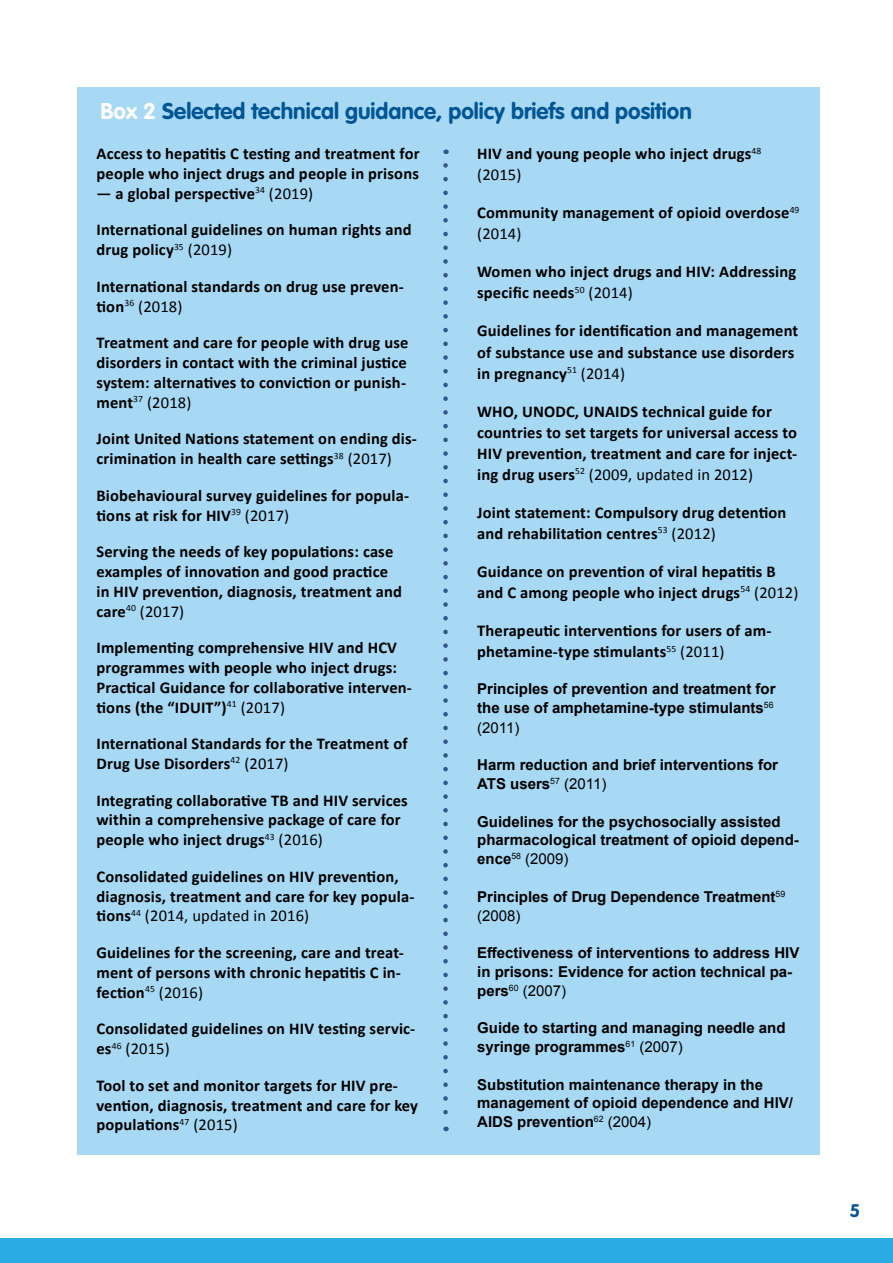
<style>
.page{position:relative;width:893px;height:1263px;background:#fff}
.page>*{position:absolute;margin:0;border:0;box-sizing:border-box;transform-origin:0 0}
.t1{font:700 22.5px "VAG Rounded LT Pro";color:#005594}
.t2{font:700 18px "VAG Rounded LT Pro";color:#005594}
.t3{font:700 16.5px/19.8px "Calibri";letter-spacing:.01em;color:#000}
.t4{font:700 15px/18.8px "Arial";color:#000}
.s1{color:#fff}
.s2{font-weight:400}
</style>
<div class="page">
<div style="left:0;top:1238px;width:893px;height:25px;background:#29abe2"></div>
<div style="left:77px;top:87px;width:742px;height:1067px;background:#a7d8f4"></div>
<svg style="left:443px;top:165px;width:5px;height:966px"></svg>
<h1 class="t1" style="left:101px;top:97px;width:593px"><span class="s1">Box 2</span> Selected technical guidance, policy briefs and position</h1>
<p class="t3" style="left:97px;top:144px;width:325px">Access to hepatitis C testing and treatment for people who inject drugs and people in prisons</p>
<p class="t3" style="left:97px;top:183px;width:218px">— a global perspective<sup>34</sup> <span class="s2">(2019)</span></p>
<p class="t3" style="left:97px;top:220px;width:317px">International guidelines on human rights and drug policy<sup>35</sup> <span class="s2">(2019)</span></p>
<p class="t3" style="left:97px;top:276px;width:309px">International standards on drug use preven&shy;tion<sup>36</sup> <span class="s2">(2018)</span></p>
<p class="t3" style="left:97px;top:333px;width:314px">Treatment and care for people with drug use disorders in contact with the criminal justice system: alternatives to conviction or punish&shy;ment<sup>37</sup> <span class="s2">(2018)</span></p>
<p class="t3" style="left:96px;top:429px;width:322px">Joint United Nations statement on ending dis&shy;crimination in health care settings<sup>38</sup> <span class="s2">(2017)</span></p>
<p class="t3" style="left:96px;top:485px;width:314px">Biobehavioural survey guidelines for popula&shy;tions at risk for HIV<sup>39</sup> <span class="s2">(2017)</span></p>
<p class="t3" style="left:96px;top:542px;width:307px">Serving the needs of key populations: case examples of innovation and good practice in HIV prevention, diagnosis, treatment and care<sup>40</sup> <span class="s2">(2017)</span></p>
<p class="t3" style="left:96px;top:638px;width:317px">Implementing comprehensive HIV and HCV programmes with people who inject drugs:<br>Practical Guidance for collaborative interven&shy;tions (the “IDUIT”)<sup>41</sup> <span class="s2">(2017)</span></p>
<p class="t3" style="left:96px;top:734px;width:313px">International Standards for the Treatment of<br>Drug Use Disorders<sup>42</sup> <span class="s2">(2017)</span></p>
<p class="t3" style="left:96px;top:790px;width:313px">Integrating collaborative TB and HIV services within a comprehensive package of care for people who inject drugs<sup>43</sup> <span class="s2">(2016)</span></p>
<p class="t3" style="left:97px;top:866px;width:319px">Consolidated guidelines on HIV prevention, diagnosis, treatment and care for key popula&shy;tions<sup>44</sup> <span class="s2">(2014, updated in 2016)</span></p>
<p class="t3" style="left:97px;top:943px;width:309px">Guidelines for the screening, care and treat&shy;ment of persons with chronic hepatitis C in&shy;fection<sup>45</sup> <span class="s2">(2016)</span></p>
<p class="t3" style="left:97px;top:1019px;width:320px">Consolidated guidelines on HIV testing servic&shy;es<sup>46</sup> <span class="s2">(2015)</span></p>
<p class="t3" style="left:97px;top:1075px;width:323px">Tool to set and monitor targets for HIV pre&shy;vention, diagnosis, treatment and care for key populations<sup>47</sup> <span class="s2">(2015)</span></p>
<p class="t3" style="left:477px;top:143px;width:286px;line-height:21px">HIV and young people who inject drugs<sup>48 </sup><span class="s2">(2015)</span></p>
<p class="t3" style="left:477px;top:202px;width:324px;line-height:21px">Community management of opioid overdose<sup>49 </sup><span class="s2">(2014)</span></p>
<p class="t3" style="left:477px;top:261px;width:321px;line-height:21px">Women who inject drugs and HIV: Addressing specific needs<sup>50</sup> <span class="s2">(2014)</span></p>
<p class="t3" style="left:477px;top:320px;width:323px;line-height:21px">Guidelines for identification and management of substance use and substance use disorders in pregnancy<sup>51</sup> <span class="s2">(2014)</span></p>
<p class="t3" style="left:477px;top:401px;width:322px;line-height:21px">WHO, UNODC, UNAIDS technical guide for countries to set targets for universal access to HIV prevention, treatment and care for inject&shy;ing drug users<sup>52</sup> <span class="s2">(2009, updated in 2012)</span></p>
<p class="t3" style="left:477px;top:502px;width:311px;line-height:21px">Joint statement: Compulsory drug detention and rehabilitation centres<sup>53</sup> <span class="s2">(2012)</span></p>
<p class="t3" style="left:477px;top:561px;width:323px;line-height:21px">Guidance on prevention of viral hepatitis B and C among people who inject drugs<sup>54</sup> <span class="s2">(2012)</span></p>
<p class="t3" style="left:477px;top:620px;width:296px;line-height:21px">Therapeutic interventions for users of am&shy;phetamine-type stimulants<sup>55</sup> <span class="s2">(2011)</span></p>
<p class="t4" style="left:477px;top:679px;width:300px;line-height:19.5px">Principles of prevention and treatment for the use of amphetamine-type stimulants<sup>56 </sup><span class="s2">(2011)</span></p>
<p class="t4" style="left:477px;top:756px;width:302px">Harm reduction and brief interventions for<br>ATS users<sup>57</sup> <span class="s2">(2011)</span></p>
<p class="t4" style="left:477px;top:812px;width:323px">Guidelines for the psychosocially assisted pharmacological treatment of opioid depend&shy;ence<sup>58</sup> <span class="s2">(2009)</span></p>
<p class="t4" style="left:477px;top:887px;width:310px">Principles of Drug Dependence Treatment<sup>59 </sup><span class="s2">(2008)</span></p>
<p class="t4" style="left:477px;top:944px;width:324px">Effectiveness of interventions to address HIV in prisons: Evidence for action technical pa&shy;pers<sup>60</sup> <span class="s2">(2007)</span></p>
<p class="t4" style="left:477px;top:1019px;width:310px">Guide to starting and managing needle and syringe programmes<sup>61</sup> <span class="s2">(2007)</span></p>
<p class="t4" style="left:477px;top:1075px;width:317px">Substitution maintenance therapy in the management of opioid dependence and HIV/<br>AIDS prevention<sup>62</sup> <span class="s2">(2004)</span></p>
<p class="t2" style="left:850px;top:1199px;width:12px">5</p>
</div>
